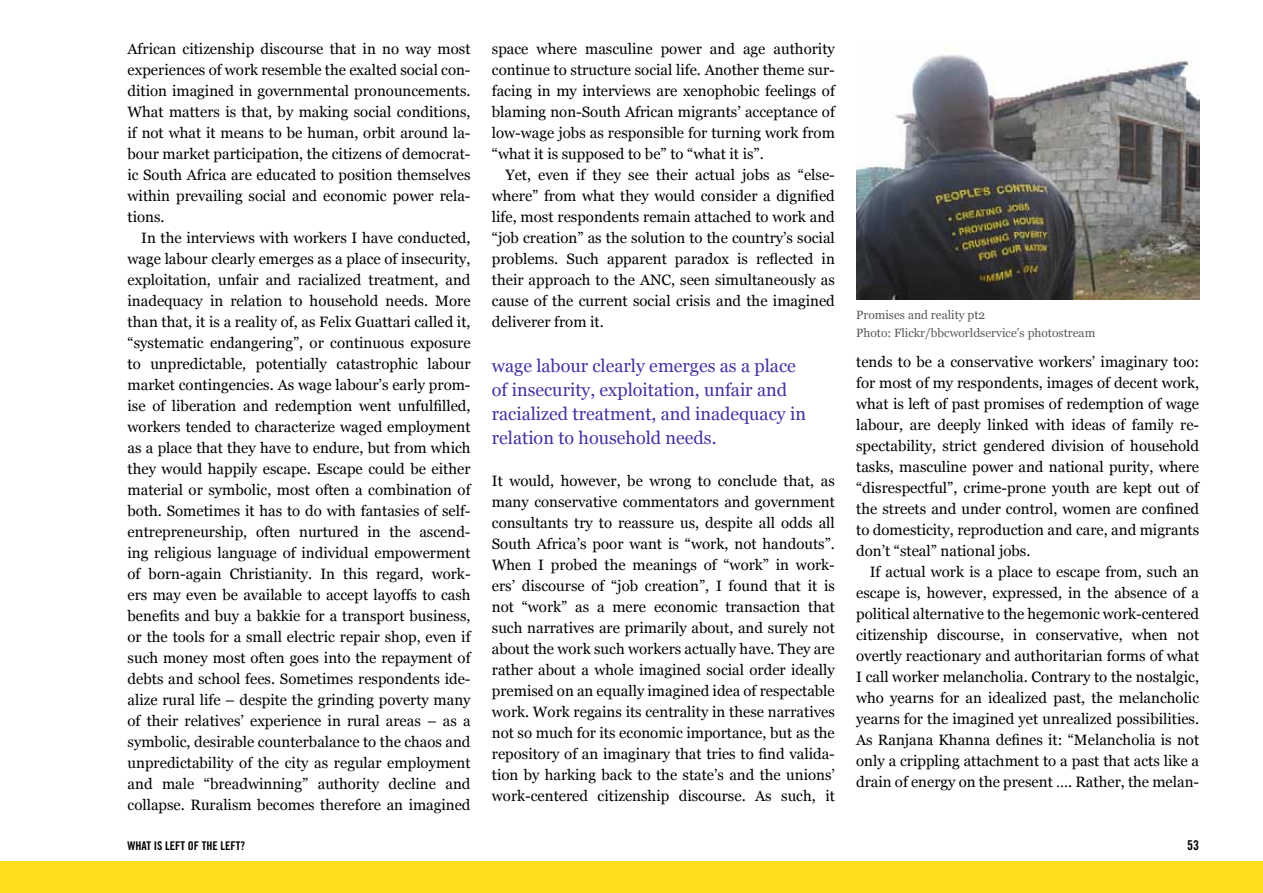
<style>
.page{position:relative;width:1263px;height:893px;background:#fff}
.page>*{position:absolute;margin:0;border:0;box-sizing:border-box;transform-origin:0 0}
.t1{font:18px/24px "Georgia";color:#4730a0}
.t2{font:15px/21px "Georgia";color:#000;text-align:justify}
.t3{font:13.5px "Trade Gothic Bold Cond Twenty";color:#000}
.t4{font:12px/18px "Georgia";color:#58595b}
.t5{font:12px "Trade Gothic Bold Cond Twenty";color:#000}
</style>
<div class="page">
<div style="left:0;top:861px;width:1263px;height:32px;background:#ffde1c"></div>
<img style="left:856px;top:55px;width:343px;height:245px">
<p class="t2" style="left:128px;top:39px;width:344px">African citizenship discourse that in no way most experiences of work resemble the exalted social con&shy;dition imagined in governmental pronouncements.<br>What matters is that, by making social conditions, if not what it means to be human, orbit around la&shy;bour market participation, the citizens of democrat&shy;ic South Africa are educated to position themselves within prevailing social and economic power rela&shy;tions.</p>
<p class="t2" style="left:128px;top:228px;width:345px;text-indent:14px">In the interviews with workers I have conducted, wage labour clearly emerges as a place of insecurity, exploitation, unfair and racialized treatment, and inadequacy in relation to household needs. More than that, it is a reality of, as Felix Guattari called it, “systematic endangering”, or continuous exposure to unpredictable, potentially catastrophic labour market contingencies. As wage labour’s early prom&shy;ise of liberation and redemption went unfulfilled, workers tended to characterize waged employment as a place that they have to endure, but from which they would happily escape. Escape could be either material or symbolic, most often a combination of both. Sometimes it has to do with fantasies of self&shy;entrepreneurship, often nurtured in the ascend&shy;ing religious language of individual empowerment of born-again Christianity. In this regard, work&shy;ers may even be available to accept layoffs to cash benefits and buy a bakkie for a transport business, or the tools for a small electric repair shop, even if such money most often goes into the repayment of debts and school fees. Sometimes respondents ide&shy;alize rural life – despite the grinding poverty many of their relatives’ experience in rural areas – as a symbolic, desirable counterbalance to the chaos and unpredictability of the city as regular employment and male “breadwinning” authority decline and collapse. Ruralism becomes therefore an imagined</p>
<p class="t2" style="left:492px;top:39px;width:345px">space where masculine power and age authority continue to structure social life. Another theme sur&shy;facing in my interviews are xenophobic feelings of blaming non-South African migrants’ acceptance of low-wage jobs as responsible for turning work from “what it is supposed to be” to “what it is”.</p>
<p class="t2" style="left:492px;top:165px;width:345px;text-indent:14px">Yet, even if they see their actual jobs as “else&shy;where” from what they would consider a dignified life, most respondents remain attached to work and “job creation” as the solution to the country’s social problems. Such apparent paradox is reflected in their approach to the ANC, seen simultaneously as cause of the current social crisis and the imagined deliverer from it.</p>
<p class="t1" style="left:492px;top:354px;width:316px">wage labour clearly emerges as a place of insecurity, exploitation, unfair and racialized treatment, and inadequacy in relation to household needs.</p>
<p class="t2" style="left:492px;top:471px;width:345px">It would, however, be wrong to conclude that, as many conservative commentators and government consultants try to reassure us, despite all odds all South Africa’s poor want is “work, not handouts”.<br>When I probed the meanings of “work” in work&shy;ers’ discourse of “job creation”, I found that it is not “work” as a mere economic transaction that such narratives are primarily about, and surely not about the work such workers actually have. They are rather about a whole imagined social order ideally premised on an equally imagined idea of respectable work. Work regains its centrality in these narratives not so much for its economic importance, but as the repository of an imaginary that tries to find valida&shy;tion by harking back to the state’s and the unions’ work-centered citizenship discourse. As such, it</p>
<p class="t4" style="left:856px;top:307px;width:241px">Promises and reality pt2<br>Photo: Flickr/bbcworldservice’s photostream</p>
<p class="t2" style="left:856px;top:352px;width:345px">tends to be a conservative workers’ imaginary too: for most of my respondents, images of decent work, what is left of past promises of redemption of wage labour, are deeply linked with ideas of family re&shy;spectability, strict gendered division of household tasks, masculine power and national purity, where “disrespectful”, crime-prone youth are kept out of the streets and under control, women are confined to domesticity, reproduction and care, and migrants don’t “steal” national jobs.</p>
<p class="t2" style="left:856px;top:562px;width:345px;text-indent:14px">If actual work is a place to escape from, such an escape is, however, expressed, in the absence of a political alternative to the hegemonic work-centered citizenship discourse, in conservative, when not overtly reactionary and authoritarian forms of what I call worker melancholia. Contrary to the nostalgic, who yearns for an idealized past, the melancholic yearns for the imagined yet unrealized possibilities.<br>As Ranjana Khanna defines it: “Melancholia is not only a crippling attachment to a past that acts like a drain of energy on the present …. Rather, the melan-</p>
<p class="t5" style="left:128px;top:839px;width:119px">WHAT ISLEFT OF THE LEFT?</p>
<p class="t3" style="left:1187px;top:837px;width:13px">53</p>
</div>
